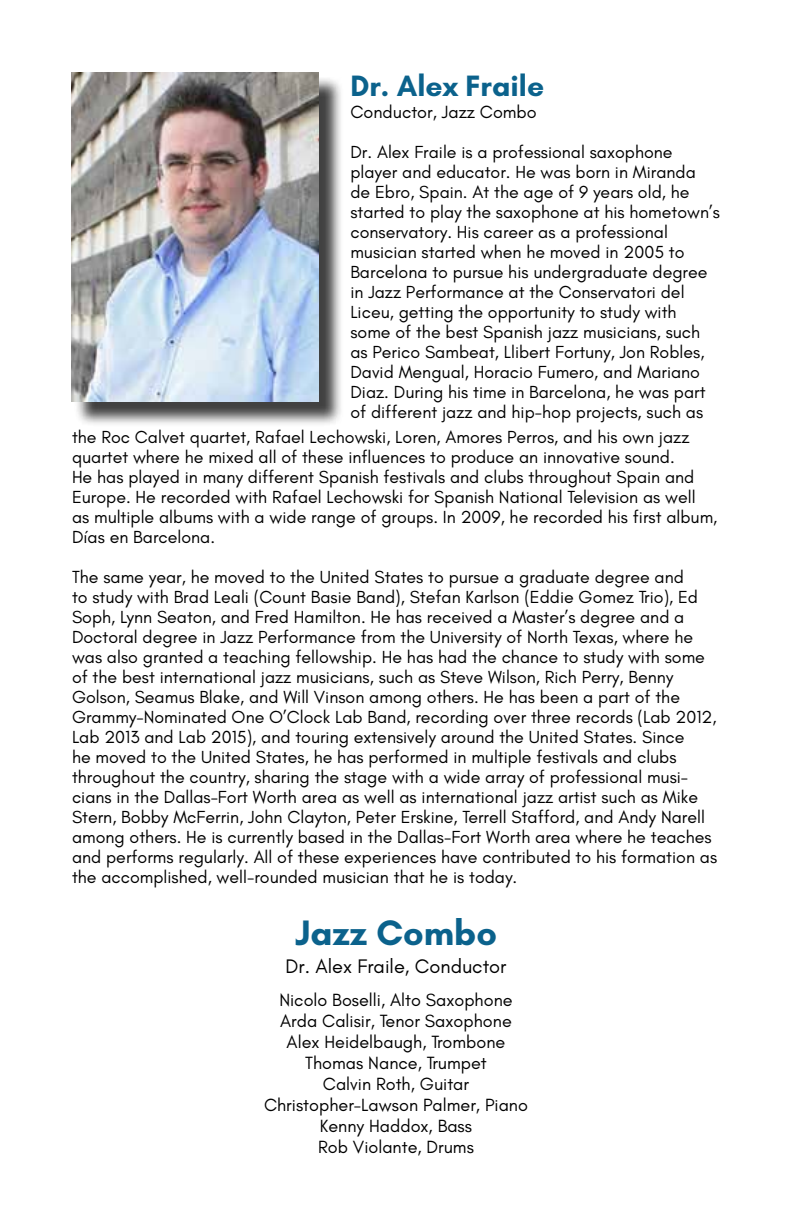
<style>
.page{position:relative;width:792px;height:1224px;background:#fff}
.page>*{position:absolute;margin:0;border:0;box-sizing:border-box;transform-origin:0 0}
.t1{font:700 36px "Glacial Indifference";color:#0b628c}
.t2{font:700 30px "Glacial Indifference";color:#0b628c}
.t3{font:20px "Glacial Indifference";color:#000}
.t4{font:18px/21px "Glacial Indifference";color:#000;text-align:center}
.t5{font:17.8px/20px "Glacial Indifference";color:#000}
</style>
<div class="page">
<div style="left:74px;top:76px;width:270px;height:351px;background:#000;opacity:.75"></div>
<img style="left:71px;top:73px;width:248px;height:329px">
<h2 class="t2" style="left:350px;top:67px;width:195px">Dr. Alex Fraile</h2>
<p class="t4" style="left:350px;top:101px;width:188px">Conductor, Jazz Combo</p>
<p class="t5" style="left:350px;top:142px;width:371px">Dr. Alex Fraile is a professional saxophone player and educator. He was born in Miranda de Ebro, Spain. At the age of 9 years old, he started to play the saxophone at his hometown’s conservatory. His career as a professional musician started when he moved in 2005 to Barcelona to pursue his undergraduate degree in Jazz Performance at the Conservatori del Liceu, getting the opportunity to study with some of the best Spanish jazz musicians, such as Perico Sambeat, Llibert Fortuny, Jon Robles, David Mengual, Horacio Fumero, and Mariano Diaz. During his time in Barcelona, he was part of different jazz and hip-hop projects, such as</p>
<p class="t5" style="left:72px;top:428px;width:647px">the Roc Calvet quartet, Rafael Lechowski, Loren, Amores Perros, and his own jazz quartet where he mixed all of these influences to produce an innovative sound.<br>He has played in many different Spanish festivals and clubs throughout Spain and Europe. He recorded with Rafael Lechowski for Spanish National Television as well as multiple albums with a wide range of groups. In 2009, he recorded his first album, Días en Barcelona.</p>
<p class="t5" style="left:72px;top:568px;width:647px">The same year, he moved to the United States to pursue a graduate degree and<br>to study with Brad Leali (Count Basie Band), Stefan Karlson (Eddie Gomez Trio), Ed Soph, Lynn Seaton, and Fred Hamilton. He has received a Master’s degree and a Doctoral degree in Jazz Performance from the University of North Texas, where he was also granted a teaching fellowship. He has had the chance to study with some of the best international jazz musicians, such as Steve Wilson, Rich Perry, Benny Golson, Seamus Blake, and Will Vinson among others. He has been a part of the Grammy-Nominated One O’Clock Lab Band, recording over three records (Lab 2012, Lab 2013 and Lab 2015), and touring extensively around the United States. Since<br>he moved to the United States, he has performed in multiple festivals and clubs throughout the country, sharing the stage with a wide array of professional musi&shy;cians in the Dallas-Fort Worth area as well as international jazz artist such as Mike Stern, Bobby McFerrin, John Clayton, Peter Erskine, Terrell Stafford, and Andy Narell among others. He is currently based in the Dallas-Fort Worth area where he teaches and performs regularly. All of these experiences have contributed to his formation as the accomplished, well-rounded musician that he is today.</p>
<h1 class="t1" style="left:295px;top:910px;width:203px">Jazz Combo</h1>
<p class="t3" style="left:286px;top:955px;width:222px">Dr. Alex Fraile, Conductor</p>
<p class="t4" style="left:264px;top:990px;width:265px">Nicolo Boselli, Alto Saxophone<br>Arda Calisir, Tenor Saxophone<br>Alex Heidelbaugh, Trombone<br>Thomas Nance, Trumpet<br>Calvin Roth, Guitar<br>Christopher-Lawson Palmer, Piano<br>Kenny Haddox, Bass<br>Rob Violante, Drums</p>
</div>
